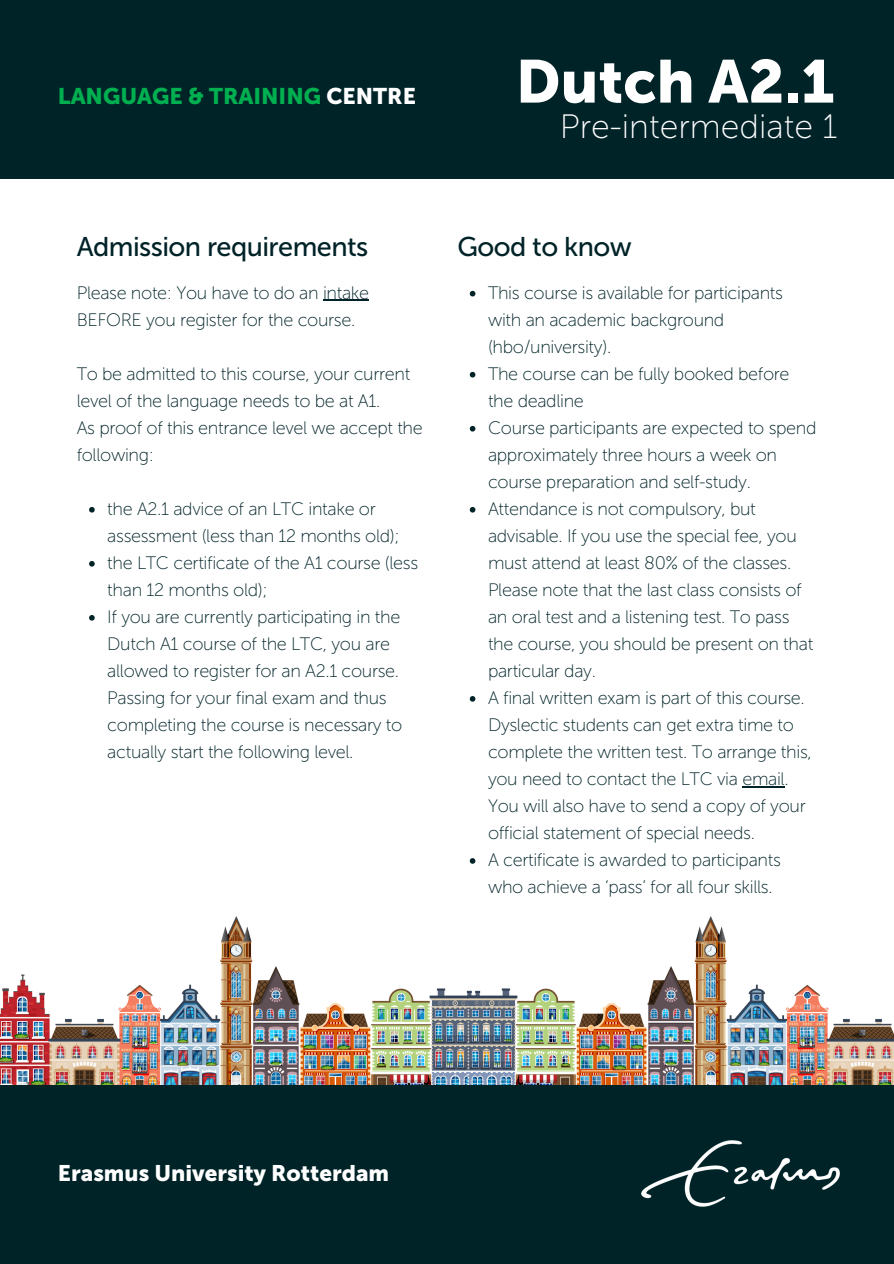
<style>
.page{position:relative;width:894px;height:1264px;background:#fff}
.page>*{position:absolute;margin:0;border:0;box-sizing:border-box;transform-origin:0 0}
.t1{font:60px "Museo Sans 900";color:#fff}
.t2{font:33.75px "Museo Sans 100";color:#fff}
.t3{font:27px "Museo Sans 500";letter-spacing:-.02em;color:#002328}
.t4{font:22.5px "Museo Sans 900";color:#fff}
.t5{font:22.5px "Museo Sans 900";color:#00b050}
.t6{font:18px/27px "Museo Sans 100";letter-spacing:-.02em;color:#002328}
.s1{color:#fff}
</style>
<div class="page">
<div style="left:0;top:0;width:893px;height:179px;background:#002328"></div>
<div style="left:0;top:1084px;width:893px;height:179px;background:#002328"></div>
<img style="left:575px;top:1084px;width:318px;height:123px">
<hr style="left:323px;top:300px;width:46px;height:1px;background:#002328">
<svg style="left:89px;top:507px;width:6px;height:5px"></svg>
<svg style="left:89px;top:561px;width:6px;height:5px"></svg>
<svg style="left:89px;top:615px;width:6px;height:5px"></svg>
<svg style="left:469px;top:291px;width:6px;height:5px"></svg>
<svg style="left:469px;top:372px;width:6px;height:5px"></svg>
<svg style="left:469px;top:426px;width:6px;height:5px"></svg>
<svg style="left:469px;top:507px;width:6px;height:5px"></svg>
<svg style="left:469px;top:696px;width:6px;height:5px"></svg>
<hr style="left:742px;top:786px;width:42px;height:1px;background:#002328">
<svg style="left:469px;top:858px;width:6px;height:5px"></svg>
<img style="left:0;top:916px;width:467px;height:168px">
<img style="left:467px;top:916px;width:426px;height:168px">
<h4 class="t5" style="left:58px;top:83px;width:359px">LANGUAGE &amp; TRAINING <span class="s1">CENTRE</span></h4>
<h2 class="t1" style="left:515px;top:46px;width:320px">Dutch A2.1</h2>
<h1 class="t2" style="left:559px;top:106px;width:279px">Pre-intermediate 1</h1>
<p class="t3" style="left:77px;top:231px;width:293px">Admission requirements</p>
<h3 class="t6" style="left:77px;top:279px;width:294px">Please note: You have to do an intake<br>BEFORE you register for the course.</h3>
<p class="t6" style="left:77px;top:360px;width:335px">To be admitted to this course, your current level of the language needs to be at A1.</p>
<p class="t6" style="left:77px;top:414px;width:347px">As proof of this entrance level we accept the following:</p>
<p class="t6" style="left:107px;top:495px;width:294px">the A2.1 advice of an LTC intake or assessment (less than 12 months old);</p>
<p class="t6" style="left:107px;top:549px;width:312px">the LTC certificate of the A1 course (less than 12 months old);</p>
<p class="t6" style="left:107px;top:603px;width:296px">If you are currently participating in the Dutch A1 course of the LTC, you are allowed to register for an A2.1 course.<br>Passing for your final exam and thus completing the course is necessary to actually start the following level.</p>
<p class="t3" style="left:457px;top:231px;width:176px">Good to know</p>
<p class="t6" style="left:488px;top:279px;width:296px">This course is available for participants with an academic background (hbo/university).</p>
<p class="t6" style="left:488px;top:360px;width:303px">The course can be fully booked before the deadline</p>
<p class="t6" style="left:488px;top:414px;width:330px">Course participants are expected to spend approximately three hours a week on course preparation and self-study.</p>
<p class="t6" style="left:488px;top:495px;width:327px">Attendance is not compulsory, but advisable. If you use the special fee, you must attend at least 80% of the classes.<br>Please note that the last class consists of an oral test and a listening test. To pass the course, you should be present on that particular day.</p>
<p class="t6" style="left:488px;top:684px;width:325px">A final written exam is part of this course.<br>Dyslectic students can get extra time to complete the written test. To arrange this, you need to contact the LTC via email.<br>You will also have to send a copy of your official statement of special needs.</p>
<p class="t6" style="left:488px;top:846px;width:294px">A certificate is awarded to participants who achieve a ‘pass’ for all four skills.</p>
<h3 class="t4" style="left:58px;top:1159px;width:332px">Erasmus University Rotterdam</h3>
</div>
